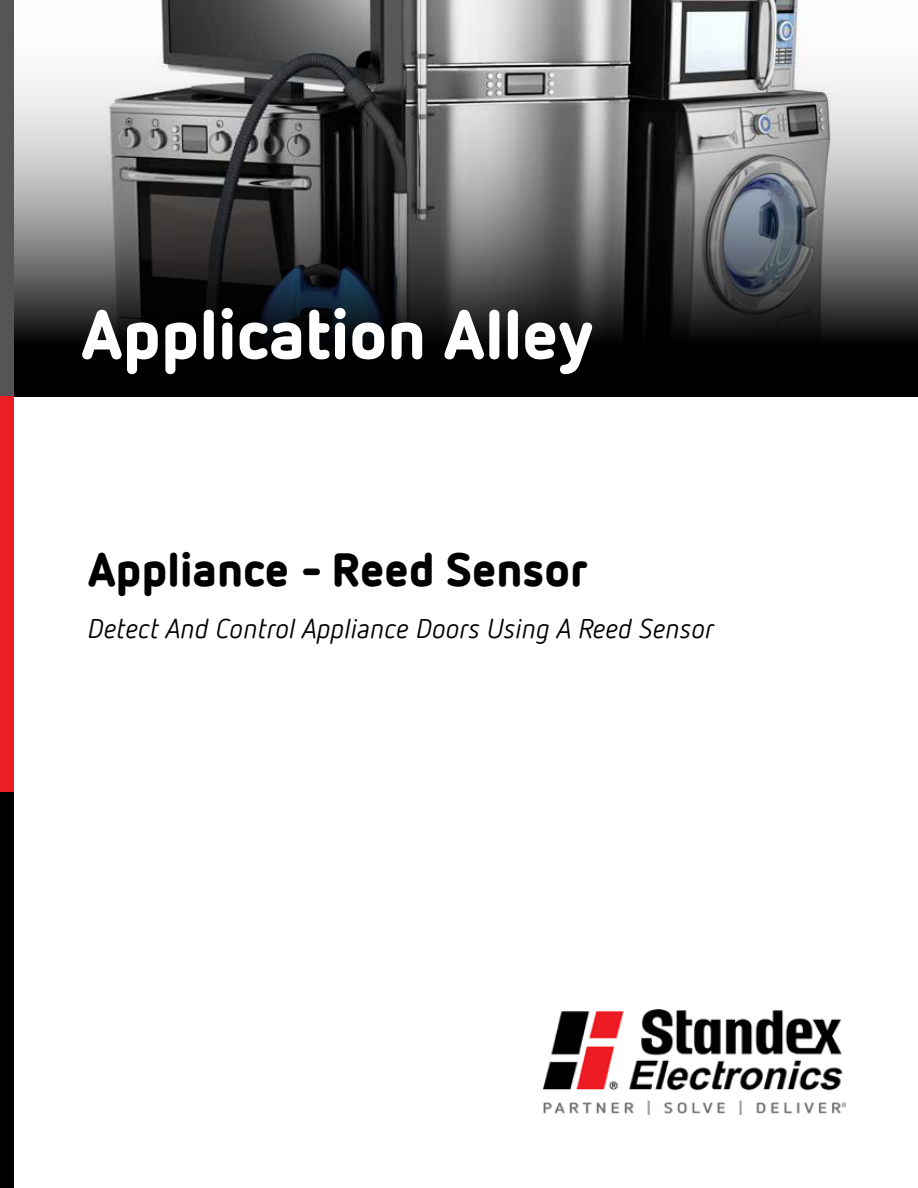
<style>
.page{position:relative;width:918px;height:1188px;background:#fff}
.page>*{position:absolute;margin:0;border:0;box-sizing:border-box;transform-origin:0 0}
.t1{font:900 69px "Netto Offc";color:#fff}
.t2{font:900 46.5px "Netto Offc";color:#000}
.t3{font:italic 27px "Netto Offc";color:#000}
</style>
<div class="page">
<img style="left:543px;top:1009px;width:303px;height:105px">
<div style="left:0;top:0;width:918px;height:396px;background:#000"></div>
<img style="left:14px;top:0;width:904px;height:340px">
<div style="left:0;top:396px;width:14px;height:396px;background:#ed1d24"></div>
<div style="left:0;top:792px;width:14px;height:396px;background:#000"></div>
<div style="left:0;top:0;width:14px;height:396px;background:#575454"></div>
<h1 class="t1" style="left:81px;top:290px;width:514px">Application Alley</h1>
<h2 class="t2" style="left:88px;top:540px;width:502px">Appliance - Reed Sensor</h2>
<p class="t3" style="left:88px;top:612px;width:628px">Detect And Control Appliance Doors Using A Reed Sensor</p>
</div>
